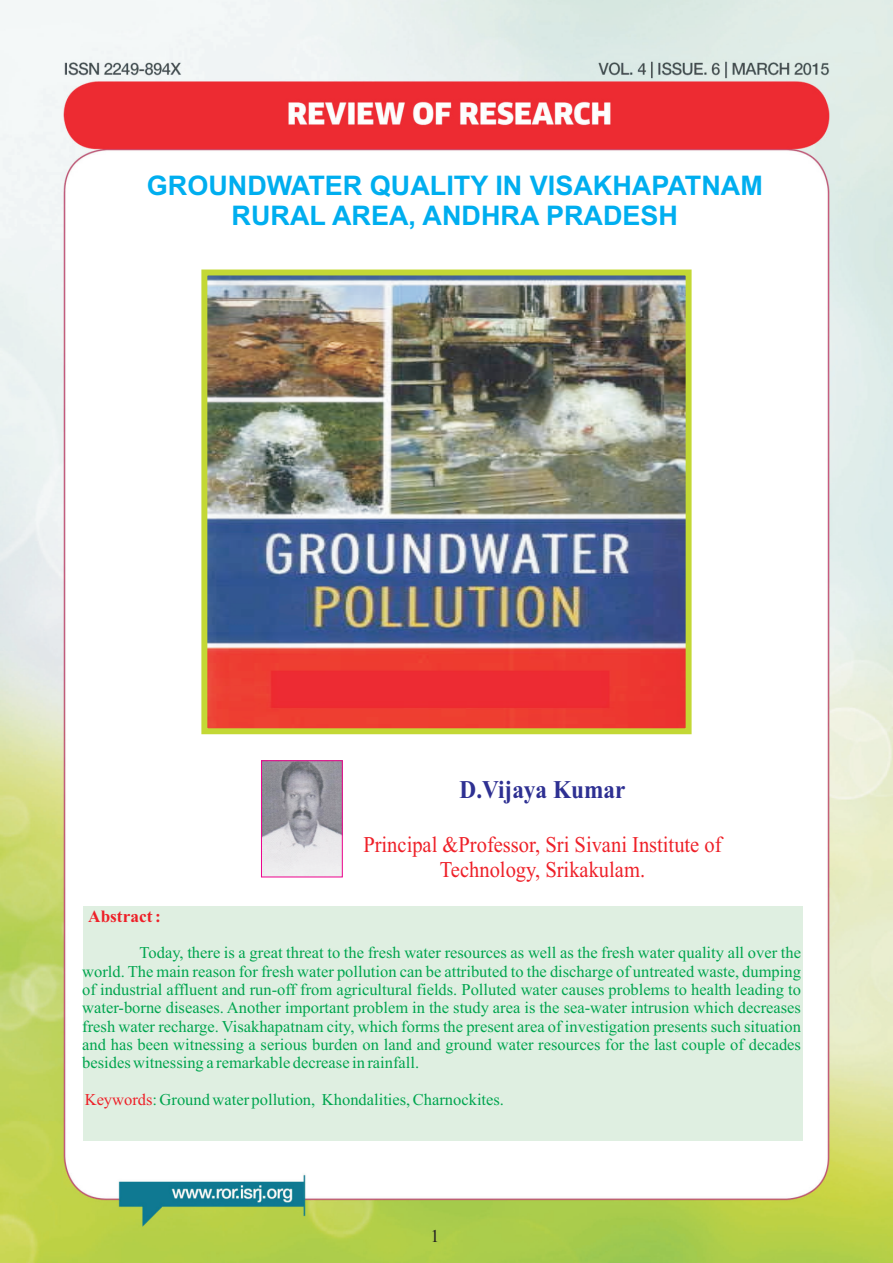
<style>
.page{position:relative;width:893px;height:1263px;background:#fff}
.page>*{position:absolute;margin:0;border:0;box-sizing:border-box;transform-origin:0 0}
.t1{font:700 27px/30.2px "Arial";color:#00aeef;text-align:center}
.t2{font:700 25.5px "Times New Roman";color:#2e3092;scale:.91 1}
.t3{font:22.5px/24.9px "Times New Roman";color:#ee2028;text-align:center;scale:.91 1}
.t4{font:18px "Times New Roman";color:#231f20}
.t5{font:700 17.25px "Times New Roman";color:#ee2028}
.t6{font:16.5px/18.3px "Times New Roman";color:#00a54f;text-align:justify}
.s1{color:#ee2028}
</style>
<div class="page">
<img style="left:0;top:0;width:893px;height:1263px">
<div style="left:83px;top:907px;width:720px;height:234px;background:#dfefe1"></div>
<img style="left:208px;top:276px;width:477px;height:451px">
<div style="left:201px;top:269px;width:491px;height:465px;border:6px solid #c3d835"></div>
<img style="left:263px;top:762px;width:77px;height:113px">
<div style="left:261px;top:760px;width:81px;height:117px;border:1px solid #ed028c"></div>
<h1 class="t1" style="left:147px;top:173px;width:617px">GROUNDWATER QUALITY IN VISAKHAPATNAM<br>RURAL AREA, ANDHRA PRADESH</h1>
<p class="t5" style="left:88px;top:910px;width:74px">Abstract :</p>
<h2 class="t2" style="left:460px;top:781px;width:184px">D.Vijaya Kumar</h2>
<h3 class="t3" style="left:363px;top:834px;width:395px">Principal &amp;Professor, Sri Sivani Institute of<br>Technology, Srikakulam.</h3>
<p class="t6" style="left:82px;top:945px;width:720px;text-indent:57px">Today, there is a great threat to the fresh water resources as well as the fresh water quality all over the world. The main reason for fresh water pollution can be attributed to the discharge of untreated waste, dumping of industrial affluent and run-off from agricultural fields. Polluted water causes problems to health leading to water-borne diseases. Another important problem in the study area is the sea-water intrusion which decreases fresh water recharge. Visakhapatnam city, which forms the present area of investigation presents such situation and has been witnessing a serious burden on land and ground water resources for the last couple of decades besides witnessing a remarkable decrease in rainfall.</p>
<p class="t6" style="left:85px;top:1091px;width:421px"><span class="s1">Keywords</span>: Ground water pollution, Khondalities, Charnockites.</p>
<p class="t4" style="left:431px;top:1229px;width:10px">1</p>
</div>
